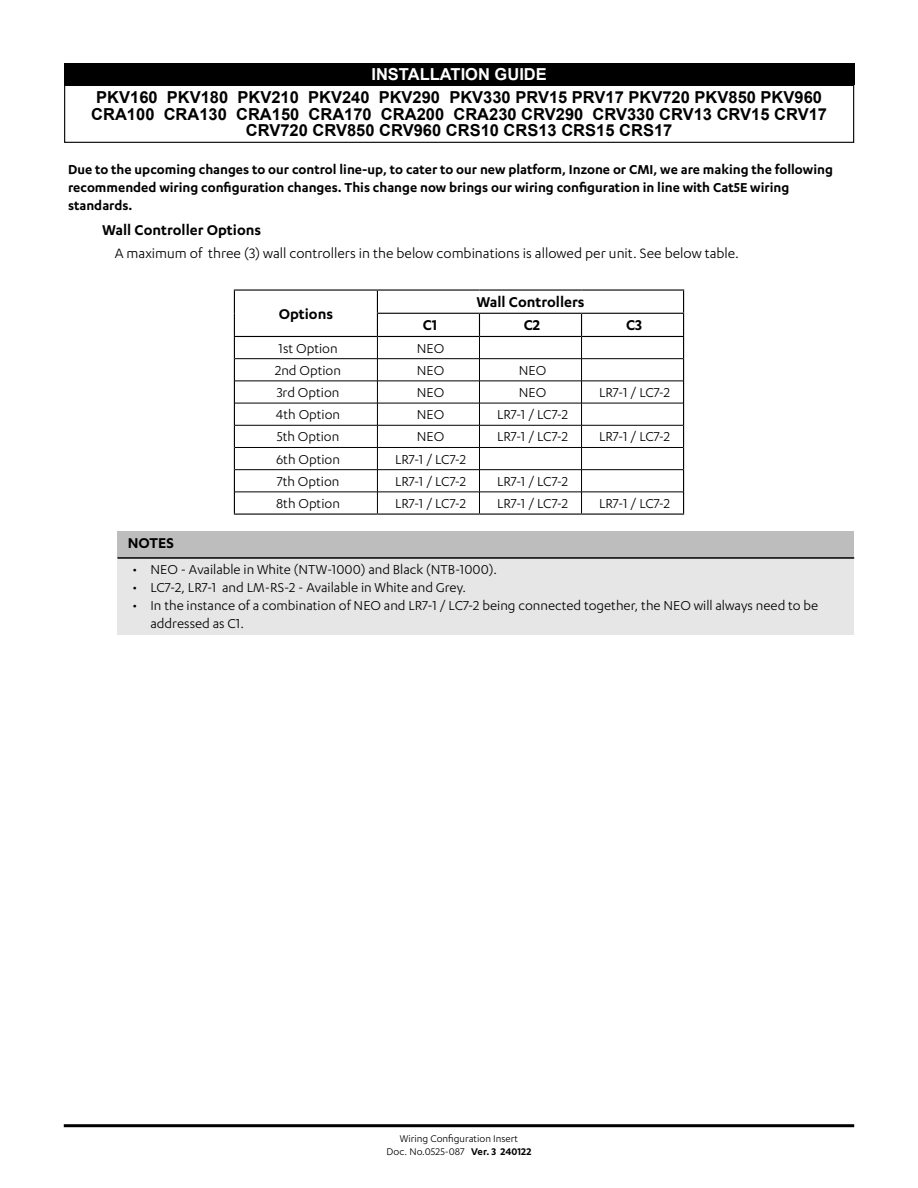
<style>
.page{position:relative;width:918px;height:1188px;background:#fff}
.page>*{position:absolute;margin:0;border:0;box-sizing:border-box;transform-origin:0 0}
.t1{font:700 16.5px/16.5px "Arial";color:#000;text-align:center}
.TABLE_Heading_SemiBold{font:600 16.5px "Karbon";color:#000}
.Paragraph_Bold{font:600 16.5px "Karbon";color:#000}
.t2{font:700 16.5px "Arial";color:#fff}
.NOTES_Title{font:600 16.5px "Karbon";color:#000}
.Paragraph_01__Sec{font:15.75px "Karbon";color:#000}
.TABLE_Content_Regular{font:15px/18px "Karbon";color:#000}
.NOTES_Content_Bold_Heading{font:600 15px/18px "Karbon";color:#000}
.t3{font:11.25px/13.5px "Karbon";color:#000;text-align:center}
.s1{font-weight:600}
</style>
<div class="page">
<hr style="left:64px;top:1124px;width:790px;height:3px;background:#000">
<div style="left:64px;top:64px;width:790px;height:21px;background:#000"></div>
<div style="left:64px;top:85px;width:790px;height:58px;border:1px solid #000"></div>
<hr style="left:235px;top:358px;width:142px;height:1px;background:#000">
<hr style="left:377px;top:358px;width:102px;height:1px;background:#000">
<hr style="left:479px;top:358px;width:103px;height:1px;background:#000">
<hr style="left:582px;top:358px;width:101px;height:1px;background:#000">
<hr style="left:235px;top:381px;width:142px;height:1px;background:#000">
<hr style="left:377px;top:381px;width:102px;height:1px;background:#000">
<hr style="left:479px;top:381px;width:103px;height:1px;background:#000">
<hr style="left:582px;top:381px;width:101px;height:1px;background:#000">
<hr style="left:235px;top:403px;width:142px;height:1px;background:#000">
<hr style="left:377px;top:403px;width:102px;height:1px;background:#000">
<hr style="left:479px;top:403px;width:103px;height:1px;background:#000">
<hr style="left:582px;top:403px;width:101px;height:1px;background:#000">
<hr style="left:235px;top:425px;width:142px;height:1px;background:#000">
<hr style="left:377px;top:425px;width:102px;height:1px;background:#000">
<hr style="left:479px;top:425px;width:103px;height:1px;background:#000">
<hr style="left:582px;top:425px;width:101px;height:1px;background:#000">
<hr style="left:235px;top:447px;width:142px;height:1px;background:#000">
<hr style="left:377px;top:447px;width:102px;height:1px;background:#000">
<hr style="left:479px;top:447px;width:103px;height:1px;background:#000">
<hr style="left:582px;top:447px;width:101px;height:1px;background:#000">
<hr style="left:235px;top:469px;width:142px;height:1px;background:#000">
<hr style="left:377px;top:469px;width:102px;height:1px;background:#000">
<hr style="left:479px;top:469px;width:103px;height:1px;background:#000">
<hr style="left:582px;top:469px;width:101px;height:1px;background:#000">
<hr style="left:235px;top:492px;width:142px;height:1px;background:#000">
<hr style="left:377px;top:492px;width:102px;height:1px;background:#000">
<hr style="left:479px;top:492px;width:103px;height:1px;background:#000">
<hr style="left:582px;top:492px;width:101px;height:1px;background:#000">
<hr style="left:234px;top:289px;width:143px;height:2px;background:#000">
<hr style="left:377px;top:289px;width:102px;height:2px;background:#000">
<hr style="left:479px;top:289px;width:103px;height:2px;background:#000">
<hr style="left:582px;top:289px;width:102px;height:2px;background:#000">
<hr style="left:377px;top:313px;width:102px;height:1px;background:#000">
<svg style="left:377px;top:291px;width:1px;height:223px"></svg>
<hr style="left:479px;top:313px;width:103px;height:1px;background:#000">
<svg style="left:479px;top:314px;width:1px;height:200px"></svg>
<hr style="left:582px;top:313px;width:102px;height:1px;background:#000">
<svg style="left:581px;top:314px;width:1px;height:200px"></svg>
<hr style="left:234px;top:336px;width:143px;height:1px;background:#000">
<hr style="left:377px;top:336px;width:102px;height:1px;background:#000">
<hr style="left:479px;top:336px;width:103px;height:1px;background:#000">
<hr style="left:582px;top:336px;width:102px;height:1px;background:#000">
<svg style="left:234px;top:291px;width:1px;height:223px"></svg>
<svg style="left:683px;top:291px;width:1px;height:223px"></svg>
<hr style="left:234px;top:514px;width:143px;height:1px;background:#000">
<hr style="left:377px;top:514px;width:102px;height:1px;background:#000">
<hr style="left:479px;top:514px;width:103px;height:1px;background:#000">
<hr style="left:582px;top:514px;width:102px;height:1px;background:#000">
<div style="left:118px;top:531px;width:736px;height:27px;background:#bdbdbd"></div>
<div style="left:118px;top:558px;width:736px;height:76px;background:#e6e6e6"></div>
<hr style="left:118px;top:557px;width:736px;height:2px;background:#000">
<p class="t2" style="left:371px;top:63px;width:177px">INSTALLATION GUIDE</p>
<p class="t1" style="left:91px;top:90px;width:737px">PKV160 PKV180 PKV210 PKV240 PKV290 PKV330 PRV15 PRV17 PKV720 PKV850 PKV960<br>CRA100 CRA130 CRA150 CRA170 CRA200 CRA230 CRV290 CRV330 CRV13 CRV15 CRV17<br>CRV720 CRV850 CRV960 CRS10 CRS13 CRS15 CRS17</p>
<p class="NOTES_Content_Bold_Heading" style="left:68px;top:160px;width:766px">Due to the upcoming changes to our control line-up, to cater to our new platform, Inzone or CMI, we are making the following recommended wiring configuration changes. This change now brings our wiring configuration in line with Cat5E wiring standards.</p>
<p class="Paragraph_Bold" style="left:102px;top:220px;width:161px">Wall Controller Options</p>
<p class="Paragraph_01__Sec" style="left:115px;top:245px;width:626px">A maximum of three (3) wall controllers in the below combinations is allowed per unit. See below table.</p>
<p class="TABLE_Heading_SemiBold" style="left:279px;top:305px;width:56px">Options</p>
<p class="TABLE_Heading_SemiBold" style="left:476px;top:293px;width:110px">Wall Controllers</p>
<p class="TABLE_Heading_SemiBold" style="left:423px;top:316px;width:16px">C1</p>
<p class="TABLE_Heading_SemiBold" style="left:524px;top:316px;width:18px">C2</p>
<p class="TABLE_Heading_SemiBold" style="left:626px;top:316px;width:17px">C3</p>
<p class="TABLE_Content_Regular" style="left:278px;top:339px;width:61px">1st Option</p>
<p class="TABLE_Content_Regular" style="left:417px;top:339px;width:29px">NEO</p>
<p class="TABLE_Content_Regular" style="left:275px;top:361px;width:67px">2nd Option</p>
<p class="TABLE_Content_Regular" style="left:417px;top:361px;width:29px">NEO</p>
<p class="TABLE_Content_Regular" style="left:519px;top:361px;width:29px">NEO</p>
<p class="TABLE_Content_Regular" style="left:277px;top:383px;width:64px">3rd Option</p>
<p class="TABLE_Content_Regular" style="left:417px;top:383px;width:29px">NEO</p>
<p class="TABLE_Content_Regular" style="left:519px;top:383px;width:29px">NEO</p>
<p class="TABLE_Content_Regular" style="left:599px;top:383px;width:73px">LR7-1 / LC7-2</p>
<p class="TABLE_Content_Regular" style="left:276px;top:405px;width:66px">4th Option</p>
<p class="TABLE_Content_Regular" style="left:417px;top:405px;width:29px">NEO</p>
<p class="TABLE_Content_Regular" style="left:497px;top:405px;width:73px">LR7-1 / LC7-2</p>
<p class="TABLE_Content_Regular" style="left:277px;top:428px;width:64px">5th Option</p>
<p class="TABLE_Content_Regular" style="left:417px;top:428px;width:29px">NEO</p>
<p class="TABLE_Content_Regular" style="left:497px;top:428px;width:73px">LR7-1 / LC7-2</p>
<p class="TABLE_Content_Regular" style="left:599px;top:428px;width:73px">LR7-1 / LC7-2</p>
<p class="TABLE_Content_Regular" style="left:276px;top:450px;width:65px">6th Option</p>
<p class="TABLE_Content_Regular" style="left:395px;top:450px;width:73px">LR7-1 / LC7-2</p>
<p class="TABLE_Content_Regular" style="left:277px;top:472px;width:64px">7th Option</p>
<p class="TABLE_Content_Regular" style="left:395px;top:472px;width:73px">LR7-1 / LC7-2</p>
<p class="TABLE_Content_Regular" style="left:497px;top:472px;width:73px">LR7-1 / LC7-2</p>
<p class="TABLE_Content_Regular" style="left:276px;top:494px;width:65px">8th Option</p>
<p class="TABLE_Content_Regular" style="left:395px;top:494px;width:73px">LR7-1 / LC7-2</p>
<p class="TABLE_Content_Regular" style="left:497px;top:494px;width:73px">LR7-1 / LC7-2</p>
<p class="TABLE_Content_Regular" style="left:599px;top:494px;width:73px">LR7-1 / LC7-2</p>
<p class="NOTES_Title" style="left:128px;top:534px;width:48px">NOTES</p>
<p class="TABLE_Content_Regular" style="left:133px;top:560px;width:366px">• NEO - Available in White (NTW-1000) and Black (NTB-1000).</p>
<p class="TABLE_Content_Regular" style="left:133px;top:578px;width:335px">• LC7-2, LR7-1 and LM-RS-2 - Available in White and Grey.</p>
<p class="TABLE_Content_Regular" style="left:151px;top:596px;width:669px;text-indent:-18px">• In the instance of a combination of NEO and LR7-1 / LC7-2 being connected together, the NEO will always need to be addressed as C1.</p>
<p class="t3" style="left:387px;top:1131px;width:146px">Wiring Configuration Insert<br>Doc. No.0525-087 <span class="s1">Ver. 3 240122</span></p>
</div>
